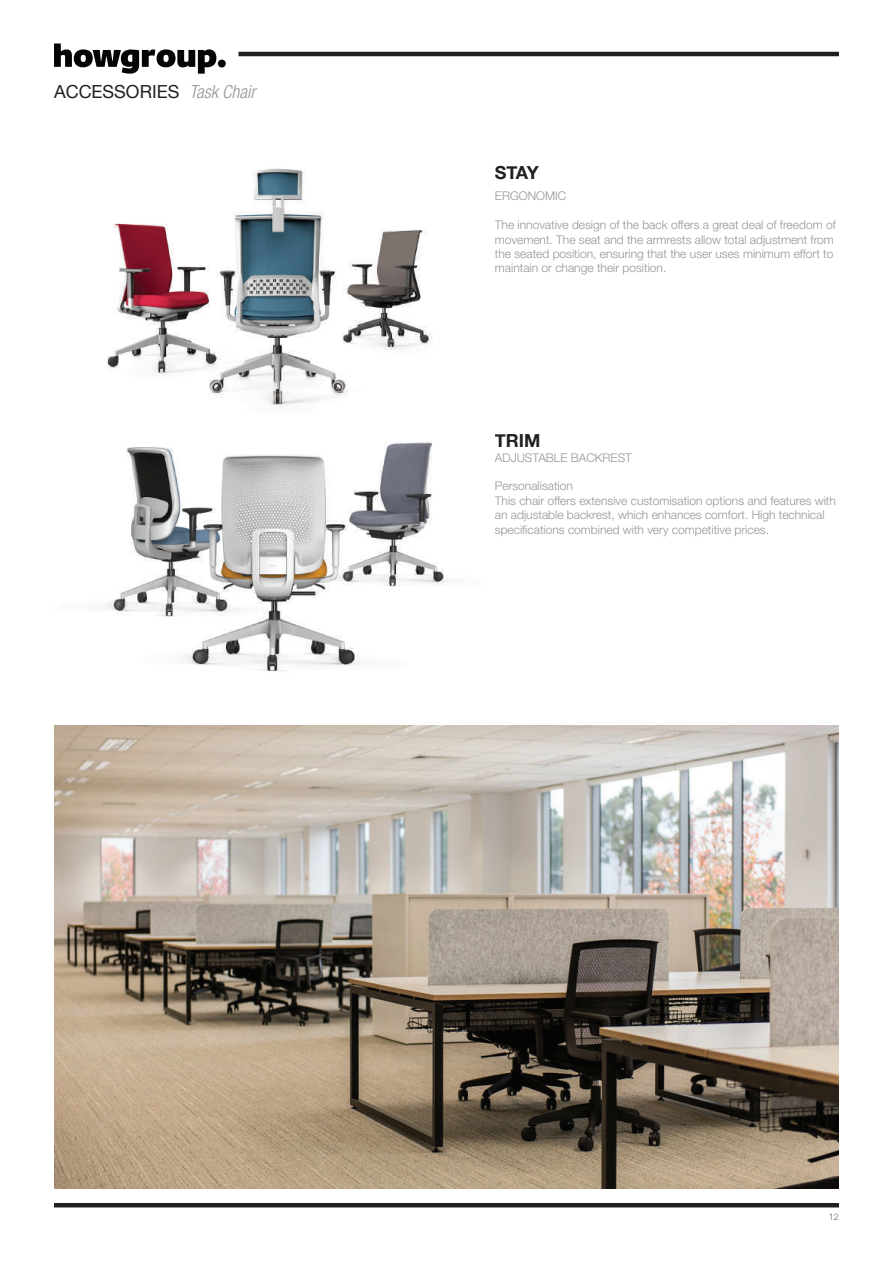
<style>
.page{position:relative;width:893px;height:1263px;background:#fff}
.page>*{position:absolute;margin:0;border:0;box-sizing:border-box;transform-origin:0 0}
.t1{font:18px "Helvetica Neue";color:#231f20}
.t2{font:700 18px "Helvetica Neue";color:#231f20}
.t3{font:300 12px/14.4px "Helvetica Neue LT Pro";color:#939598}
.t4{font:100 9px "Helvetica Neue LT Pro";color:#231f20}
.s1{font-family:"Helvetica Neue LT Pro";font-weight:300;font-style:italic;font-stretch:condensed;color:#939598}
</style>
<div class="page">
<img style="left:105px;top:441px;width:346px;height:231px">
<img style="left:107px;top:168px;width:326px;height:238px">
<hr style="left:54px;top:1203px;width:785px;height:4px;background:#231f20">
<hr style="left:238px;top:52px;width:601px;height:4px;background:#231f20">
<svg style="left:54px;top:44px;width:162px;height:30px"></svg>
<div style="left:218px;top:60px;width:8px;height:8px;background:#040504;border-radius:50%"></div>
<img style="left:54px;top:725px;width:785px;height:463px">
<h1 class="t1" style="left:54px;top:80px;width:203px">ACCESSORIES <span class="s1">Task Chair</span></h1>
<h1 class="t2" style="left:495px;top:161px;width:46px">STAY</h1>
<p class="t3" style="left:495px;top:189px;width:73px">ERGONOMIC</p>
<p class="t3" style="left:495px;top:217px;width:342px">The innovative design of the back offers a great deal of freedom of movement. The seat and the armrests allow total adjustment from the seated position, ensuring that the user uses minimum effort to maintain or change their position.</p>
<h1 class="t2" style="left:495px;top:430px;width:47px">TRIM</h1>
<p class="t3" style="left:495px;top:450px;width:139px">ADJUSTABLE BACKREST</p>
<p class="t3" style="left:495px;top:479px;width:342px">Personalisation<br>This chair offers extensive customisation options and features with an adjustable backrest, which enhances comfort. High technical specifications combined with very competitive prices.</p>
<p class="t4" style="left:829px;top:1211px;width:12px">12</p>
</div>
